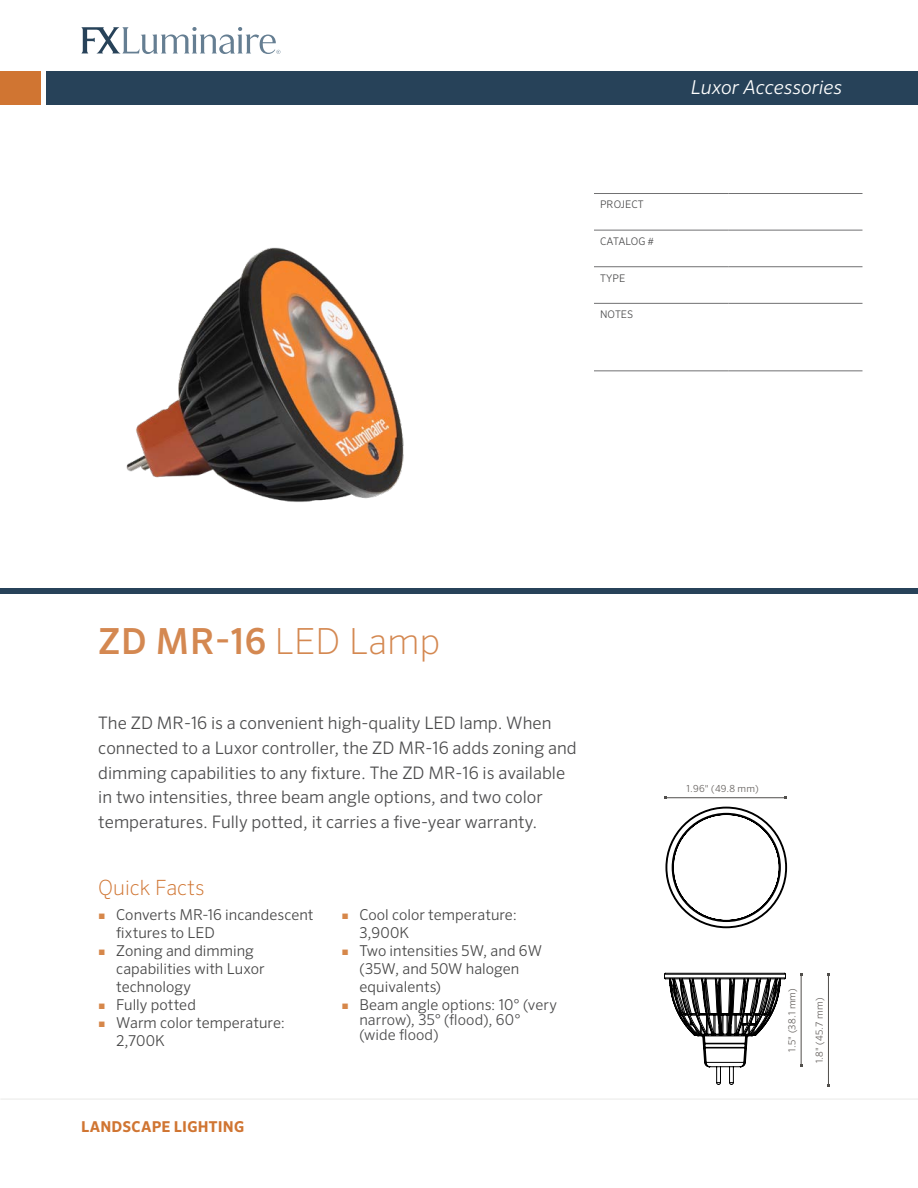
<style>
.page{position:relative;width:918px;height:1188px;background:#fff}
.page>*{position:absolute;margin:0;border:0;box-sizing:border-box;transform-origin:0 0}
.t1{font:500 36px "Sero Pro";color:#d48851}
.t2{font:200 21px "Sero Pro";color:#d07532}
.t3{font:italic 300 19.2px "Sero Pro";color:#fff}
.t4{font:300 17.25px/24.8px "Sero Pro";color:#4c4c4d}
.t5{font:300 15px/18px "Sero Pro";color:#474747}
.t6{font:300 15px/15px "Sero Pro";letter-spacing:.005em;color:#4c4c4d}
.t7{font:700 15px "Sero Pro";letter-spacing:.015em;color:#d07532}
.t8{font:300 10.5px "Sero Pro";letter-spacing:.01em;color:#4c4c4d}
.t9{font:300 10.5px "Sero Pro";letter-spacing:-.015em;color:#4c4c4d}
.t10{font:300 9.75px "Sero Pro";letter-spacing:.02em;color:#66625f}
.s1{font-weight:200}
.s2{font-size:7.5px;color:#d6874a}
.s3{color:#474747}
</style>
<div class="page">
<svg style="left:81px;top:27px;width:199px;height:27px"></svg>
<div style="left:0;top:71px;width:41px;height:33px;background:#d07532"></div>
<div style="left:46px;top:71px;width:872px;height:33px;background:#274259"></div>
<hr style="left:594px;top:193px;width:134px;height:1px;background:#717172">
<hr style="left:728px;top:193px;width:134px;height:1px;background:#717172">
<hr style="left:594px;top:230px;width:134px;height:1px;background:#717172">
<hr style="left:728px;top:230px;width:134px;height:1px;background:#717172">
<hr style="left:594px;top:266px;width:134px;height:1px;background:#717172">
<hr style="left:728px;top:266px;width:134px;height:1px;background:#717172">
<hr style="left:594px;top:303px;width:134px;height:1px;background:#717172">
<hr style="left:728px;top:303px;width:134px;height:1px;background:#717172">
<hr style="left:594px;top:371px;width:134px;height:1px;background:#717172">
<hr style="left:728px;top:371px;width:134px;height:1px;background:#717172">
<hr style="left:0;top:1098px;width:918px;height:2px;background:#f1f0ef">
<div style="left:0;top:589px;width:918px;height:5px;background:#274259"></div>
<img style="left:126px;top:247px;width:278px;height:255px">
<hr style="left:828px;top:974px;width:1px;height:111px;background:#504e4b">
<hr style="left:801px;top:974px;width:1px;height:92px;background:#504e4b">
<hr style="left:665px;top:797px;width:120px;height:1px;background:#504e4b">
<svg style="left:664px;top:973px;width:122px;height:112px"></svg>
<svg style="left:666px;top:807px;width:121px;height:121px"></svg>
<p class="t3" style="left:691px;top:76px;width:153px">Luxor Accessories</p>
<p class="t8" style="left:600px;top:198px;width:45px">PROJECT</p>
<p class="t9" style="left:600px;top:235px;width:55px">CATALOG #</p>
<p class="t8" style="left:600px;top:272px;width:27px">TYPE</p>
<p class="t8" style="left:600px;top:308px;width:35px">NOTES</p>
<h1 class="t1" style="left:98px;top:620px;width:343px">ZD MR-16 <span class="s1">LED Lamp</span></h1>
<p class="t4" style="left:98px;top:711px;width:480px">The ZD MR-16 is a convenient high-quality LED lamp. When connected to a Luxor controller, the ZD MR-16 adds zoning and dimming capabilities to any fixture. The ZD MR-16 is available in two intensities, three beam angle options, and two color temperatures. Fully potted, it carries a five-year warranty.</p>
<p class="t2" style="left:98px;top:876px;width:108px">Quick Facts</p>
<p class="t5" style="left:116px;top:906px;width:199px;text-indent:-18px"><span class="s2">■</span> Converts MR-16 incandescent fixtures to LED</p>
<p class="t5" style="left:116px;top:942px;width:150px;text-indent:-18px"><span class="s2">■</span> Zoning and dimming capabilities with Luxor technology</p>
<p class="t5" style="left:98px;top:996px;width:99px"><span class="s2">■</span> Fully potted</p>
<p class="t5" style="left:116px;top:1014px;width:170px;text-indent:-18px"><span class="s2">■</span> Warm color temperature:<br>2,700K</p>
<p class="t7" style="left:81px;top:1118px;width:165px">LANDSCAPE LIGHTING</p>
<p class="t5" style="left:359px;top:906px;width:159px;text-indent:-18px"><span class="s2">■</span> Cool color temperature:<br>3,900K</p>
<p class="t5" style="left:359px;top:942px;width:184px;text-indent:-18px"><span class="s2">■</span> Two intensities 5W, and 6W (35W, and 50W halogen equivalents)</p>
<p class="t6" style="left:359px;top:997px;width:199px;text-indent:-18px"><span class="s2">■</span> <span class="s3">Beam angle options: 10</span>° (very narrow), 35° (flood), 60° (wide flood)</p>
<p class="t10" style="left:687px;top:783px;width:74px">1.96" (49.8 mm)</p>
<p class="t10" style="left:786px;top:1052px;width:65px;rotate:-90deg">1.5" (38.1 mm)</p>
<p class="t10" style="left:814px;top:1063px;width:67px;rotate:-90deg">1.8" (45.7 mm)</p>
</div>
